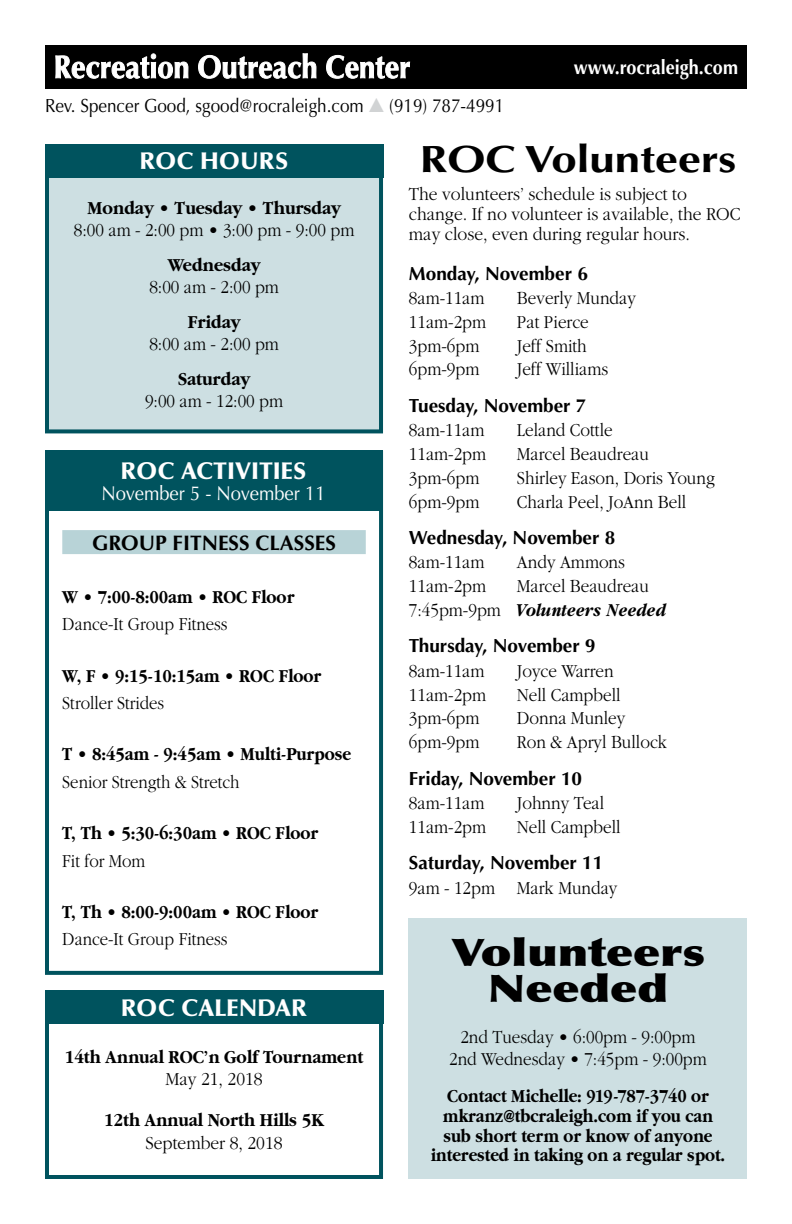
<style>
.page{position:relative;width:792px;height:1224px;background:#fff}
.page>*{position:absolute;margin:0;border:0;box-sizing:border-box;transform-origin:0 0}
.t1{font:900 38px/36px "Optima";letter-spacing:-.005em;color:#000;text-align:center;scale:1.25 1}
.t2{font:700 38px "Optima";color:#000;scale:1.2 1}
.t3{font:900 24px "Optima";letter-spacing:.005em;color:#fff}
.t4{font:700 21px "Optima";color:#000}
.t5{font:20px "Optima";color:#fff;scale:.92 1}
.t6{font:700 20px "Optima";color:#fff;scale:.9 1}
.t7{font:300 19px/22px "Garamond";color:#000;text-align:center;scale:.9 1}
.t8{font:300 19px/20px "Garamond";color:#000;scale:.92 1}
.t9{font:700 19px "Garamond";letter-spacing:-.005em;color:#000;scale:.88 1}
.t10{font:700 19px/19.6px "Garamond";letter-spacing:-.005em;color:#000;text-align:center;scale:.87 1}
.t11{font:700 19px "Optima";color:#000}
.t12{font:300 19px "Garamond";color:#000;scale:.88 1}
.t13{font:700 19px "Garamond";letter-spacing:-.005em;color:#000;scale:.9 1}
.t14{font:19px "Optima";color:#000;scale:.9 1}
.t15{font:700 19px "Garamond";letter-spacing:-.005em;color:#000;scale:.92 1}
.s1{color:#d1d3d4}
.s2{font-weight:700;font-style:italic}
</style>
<div class="page">
<div style="left:45px;top:45px;width:702px;height:43px;background:#000"></div>
<svg style="left:55px;top:53px;width:133px;height:26px"></svg>
<svg style="left:198px;top:53px;width:118px;height:26px"></svg>
<svg style="left:326px;top:55px;width:84px;height:24px"></svg>
<div style="left:409px;top:919px;width:338px;height:260px;background:#cddfe2"></div>
<div style="left:45px;top:451px;width:338px;height:524px;border:4px solid #00535e"></div>
<div style="left:45px;top:451px;width:337px;height:60px;background:#00535e"></div>
<div style="left:62px;top:530px;width:304px;height:24px;background:#b8d3d7"></div>
<div style="left:45px;top:991px;width:338px;height:188px;border:4px solid #00535e"></div>
<div style="left:45px;top:991px;width:338px;height:33px;background:#00535e"></div>
<div style="left:45px;top:144px;width:338px;height:289px;background:#cddfe2;border:4px solid #00535e"></div>
<div style="left:45px;top:144px;width:338px;height:33px;background:#00535e"></div>
<p class="t14" style="left:45px;top:95px;width:512px">Rev. Spencer Good, sgood@rocraleigh.com <span class="s1">▲</span> (919) 787-4991</p>
<p class="t6" style="left:574px;top:55px;width:184px">www.rocraleigh.com</p>
<p class="t3" style="left:140px;top:147px;width:150px">ROC HOURS</p>
<p class="t15" style="left:87px;top:197px;width:277px">Monday • Tuesday • Thursday</p>
<p class="t7" style="left:74px;top:219px;width:313px">8:00 am - 2:00 pm • 3:00 pm - 9:00 pm</p>
<p class="t15" style="left:168px;top:254px;width:102px">Wednesday</p>
<p class="t7" style="left:149px;top:276px;width:146px">8:00 am - 2:00 pm</p>
<p class="t15" style="left:188px;top:311px;width:59px">Friday</p>
<p class="t7" style="left:149px;top:333px;width:146px">8:00 am - 2:00 pm</p>
<p class="t15" style="left:178px;top:368px;width:80px">Saturday</p>
<p class="t7" style="left:145px;top:390px;width:155px">9:00 am - 12:00 pm</p>
<p class="t3" style="left:121px;top:457px;width:77px">ROC ACT</p>
<p class="t3" style="left:227px;top:457px;width:81px">IVITIES</p>
<p class="t5" style="left:102px;top:482px;width:245px">November 5 - November 11</p>
<p class="t4" style="left:92px;top:531px;width:190px">Group Fitness Class</p>
<p class="t4" style="left:315px;top:531px;width:20px">es</p>
<p class="t9" style="left:62px;top:586px;width:265px">W • 7:00-8:00am • ROC Floor</p>
<p class="t12" style="left:62px;top:613px;width:189px">Dance-It Group Fitness</p>
<p class="t9" style="left:62px;top:665px;width:296px">W, F • 9:15-10:15am • ROC Floor</p>
<p class="t12" style="left:62px;top:692px;width:117px">Stroller Strides</p>
<p class="t9" style="left:62px;top:744px;width:330px">T • 8:45am - 9:45am • Multi-Purpose</p>
<p class="t12" style="left:62px;top:771px;width:203px">Senior Strength &amp; Stretch</p>
<p class="t9" style="left:62px;top:823px;width:292px">T, Th • 5:30-6:30am • ROC Floor</p>
<p class="t12" style="left:62px;top:850px;width:96px">Fit for Mom</p>
<p class="t9" style="left:62px;top:902px;width:292px">T, Th • 8:00-9:00am • ROC Floor</p>
<p class="t12" style="left:62px;top:929px;width:189px">Dance-It Group Fitness</p>
<p class="t3" style="left:121px;top:994px;width:188px">ROC CALENDAR</p>
<p class="t13" style="left:65px;top:1046px;width:333px">14th Annual ROC’n Golf Tournament</p>
<p class="t8" style="left:165px;top:1070px;width:107px">May 21, 2018</p>
<p class="t13" style="left:104px;top:1110px;width:246px">12th Annual North Hills 5K</p>
<p class="t8" style="left:145px;top:1133px;width:150px">September 8, 2018</p>
<h1 class="t2" style="left:420px;top:137px;width:265px">ROC Volunteers</h1>
<p class="t8" style="left:409px;top:184px;width:362px">The volunteers’ schedule is subject to change. If no volunteer is available, the ROC may close, even during regular hours.</p>
<p class="t11" style="left:409px;top:262px;width:180px">Monday, November 6</p>
<p class="t7" style="left:409px;top:287px;width:85px">8am-11am</p>
<p class="t7" style="left:517px;top:287px;width:134px">Beverly Munday</p>
<p class="t7" style="left:409px;top:311px;width:87px">11am-2pm</p>
<p class="t7" style="left:517px;top:311px;width:81px">Pat Pierce</p>
<p class="t7" style="left:409px;top:335px;width:80px">3pm-6pm</p>
<p class="t7" style="left:517px;top:335px;width:79px">Jeff Smith</p>
<p class="t7" style="left:409px;top:359px;width:80px">6pm-9pm</p>
<p class="t7" style="left:517px;top:359px;width:103px">Jeff Williams</p>
<p class="t11" style="left:409px;top:394px;width:179px">Tuesday, November 7</p>
<p class="t7" style="left:409px;top:419px;width:85px">8am-11am</p>
<p class="t7" style="left:517px;top:419px;width:108px">Leland Cottle</p>
<p class="t7" style="left:409px;top:443px;width:87px">11am-2pm</p>
<p class="t7" style="left:517px;top:443px;width:148px">Marcel Beaudreau</p>
<p class="t7" style="left:409px;top:467px;width:80px">3pm-6pm</p>
<p class="t7" style="left:517px;top:467px;width:222px">Shirley Eason, Doris Young</p>
<p class="t7" style="left:409px;top:491px;width:80px">6pm-9pm</p>
<p class="t7" style="left:517px;top:491px;width:190px">Charla Peel, JoAnn Bell</p>
<p class="t11" style="left:409px;top:526px;width:208px">Wednesday, November 8</p>
<p class="t7" style="left:409px;top:552px;width:85px">8am-11am</p>
<p class="t7" style="left:517px;top:552px;width:122px">Andy Ammons</p>
<p class="t7" style="left:409px;top:575px;width:87px">11am-2pm</p>
<p class="t7" style="left:409px;top:574px;width:288px;line-height:23.8px;text-align:left;text-indent:108px">Marcel Beaudreau<br>7:45pm-9pm <span class="s2">Volunteers Needed</span></p>
<p class="t11" style="left:409px;top:635px;width:188px">Thursday, November 9</p>
<p class="t7" style="left:409px;top:660px;width:85px">8am-11am</p>
<p class="t7" style="left:517px;top:660px;width:109px">Joyce Warren</p>
<p class="t7" style="left:409px;top:684px;width:87px">11am-2pm</p>
<p class="t7" style="left:517px;top:684px;width:117px">Nell Campbell</p>
<p class="t7" style="left:409px;top:708px;width:80px">3pm-6pm</p>
<p class="t7" style="left:517px;top:708px;width:122px">Donna Munley</p>
<p class="t7" style="left:409px;top:731px;width:80px">6pm-9pm</p>
<p class="t7" style="left:517px;top:731px;width:168px">Ron &amp; Apryl Bullock</p>
<p class="t11" style="left:409px;top:767px;width:175px">Friday, November 10</p>
<p class="t7" style="left:409px;top:792px;width:85px">8am-11am</p>
<p class="t7" style="left:517px;top:792px;width:98px">Johnny Teal</p>
<p class="t7" style="left:409px;top:816px;width:87px">11am-2pm</p>
<p class="t7" style="left:517px;top:816px;width:117px">Nell Campbell</p>
<p class="t11" style="left:409px;top:852px;width:196px">Saturday, November 11</p>
<p class="t7" style="left:409px;top:877px;width:233px">9am - 12pm Mark Munday</p>
<h1 class="t1" style="left:451px;top:935px;width:205px">Volunteers<br>Needed</h1>
<p class="t7" style="left:449px;top:1026px;width:288px">2nd Tuesday • 6:00pm - 9:00pm<br>2nd Wednesday • 7:45pm - 9:00pm</p>
<p class="t10" style="left:431px;top:1087px;width:340px">Contact Michelle: 919-787-3740 or mkranz@tbcraleigh.com if you can sub short term or know of anyone interested in taking on a regular spot.</p>
</div>
